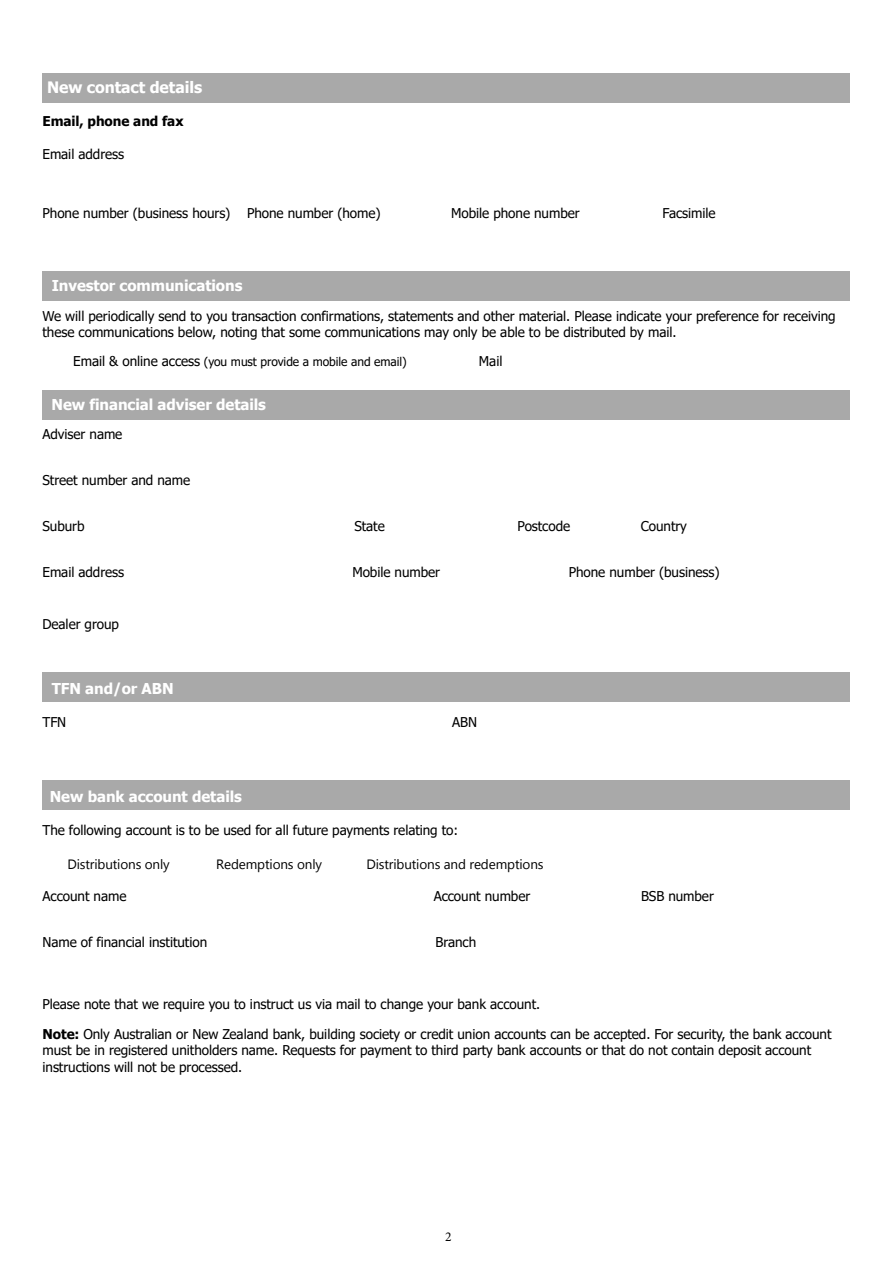
<style>
.page{position:relative;width:893px;height:1263px;background:#fff}
.page>*{position:absolute;margin:0;border:0;box-sizing:border-box;transform-origin:0 0}
.t1{font:700 15.75px "Tahoma";letter-spacing:-.005em;color:#fff}
.t2{font:700 15px "Tahoma";letter-spacing:-.005em;color:#fff}
.t3{font:13.5px/16.5px "Tahoma";letter-spacing:-.005em;color:#000}
.t4{font:13.5px "Microsoft Tai Le";letter-spacing:-.01em;color:#000}
.t5{font:700 13.5px "Tahoma";letter-spacing:-.005em;color:#000}
.t6{font:13.5px "Minion Pro";color:#000}
.t7{font:12px "Tahoma";letter-spacing:-.005em;color:#000}
.s1{font-size:13.5px}
.s2{font-weight:700}
</style>
<div class="page">
<div style="left:43px;top:74px;width:807px;height:29px;background:#a9a9a9"></div>
<div style="left:43px;top:271px;width:807px;height:30px;background:#a9a9a9"></div>
<div style="left:43px;top:390px;width:807px;height:29px;background:#a9a9a9"></div>
<div style="left:43px;top:673px;width:807px;height:29px;background:#a9a9a9"></div>
<div style="left:43px;top:780px;width:807px;height:29px;background:#a9a9a9"></div>
<p class="t1" style="left:47px;top:77px;width:157px">New contact details</p>
<p class="t5" style="left:43px;top:112px;width:142px">Email, phone and fax</p>
<p class="t3" style="left:43px;top:147px;width:83px">Email address</p>
<p class="t3" style="left:43px;top:206px;width:340px">Phone number (business hours) Phone number (home)</p>
<p class="t3" style="left:451px;top:206px;width:130px">Mobile phone number</p>
<p class="t3" style="left:663px;top:206px;width:54px">Facsimile</p>
<p class="t2" style="left:52px;top:275px;width:192px">Investor communications</p>
<p class="t3" style="left:43px;top:308px;width:795px">We will periodically send to you transaction confirmations, statements and other material. Please indicate your preference for receiving these communications below, noting that some communications may only be able to be distributed by mail.</p>
<p class="t7" style="left:73px;top:354px;width:335px"><span class="s1">Email &amp; online access</span> (you must provide a mobile and email)</p>
<p class="t3" style="left:479px;top:354px;width:25px">Mail</p>
<p class="t2" style="left:52px;top:394px;width:216px">New financial adviser details</p>
<p class="t3" style="left:43px;top:427px;width:81px">Adviser name</p>
<p class="t3" style="left:43px;top:473px;width:149px">Street number and name</p>
<p class="t3" style="left:43px;top:518px;width:44px">Suburb</p>
<p class="t3" style="left:354px;top:518px;width:32px">State</p>
<p class="t3" style="left:518px;top:518px;width:54px">Postcode</p>
<p class="t3" style="left:641px;top:518px;width:48px">Country</p>
<p class="t3" style="left:43px;top:564px;width:83px">Email address</p>
<p class="t3" style="left:352px;top:564px;width:89px">Mobile number</p>
<p class="t3" style="left:569px;top:564px;width:152px">Phone number (business)</p>
<p class="t3" style="left:43px;top:617px;width:78px">Dealer group</p>
<p class="t2" style="left:52px;top:677px;width:123px">TFN and/or ABN</p>
<p class="t3" style="left:43px;top:714px;width:25px">TFN</p>
<p class="t3" style="left:452px;top:714px;width:26px">ABN</p>
<p class="t2" style="left:50px;top:786px;width:194px">New bank account details</p>
<p class="t3" style="left:43px;top:822px;width:417px">The following account is to be used for all future payments relating to:</p>
<p class="t4" style="left:67px;top:856px;width:104px">Distributions only</p>
<p class="t4" style="left:216px;top:856px;width:107px">Redemptions only</p>
<p class="t4" style="left:366px;top:856px;width:179px">Distributions and redemptions</p>
<p class="t3" style="left:43px;top:889px;width:85px">Account name</p>
<p class="t3" style="left:434px;top:889px;width:98px">Account number</p>
<p class="t3" style="left:641px;top:889px;width:74px">BSB number</p>
<p class="t3" style="left:43px;top:935px;width:166px">Name of financial institution</p>
<p class="t3" style="left:436px;top:935px;width:42px">Branch</p>
<p class="t3" style="left:43px;top:990px;width:791px;line-height:29.2px">Please note that we require you to instruct us via mail to change your bank account.<br><span class="s2">Note:</span> Only Australian or New Zealand bank, building society or credit union accounts can be accepted. For security, the bank account</p>
<p class="t3" style="left:43px;top:1043px;width:770px">must be in registered unitholders name. Requests for payment to third party bank accounts or that do not contain deposit account instructions will not be processed.</p>
<p class="t6" style="left:445px;top:1227px;width:8px">2</p>
</div>
